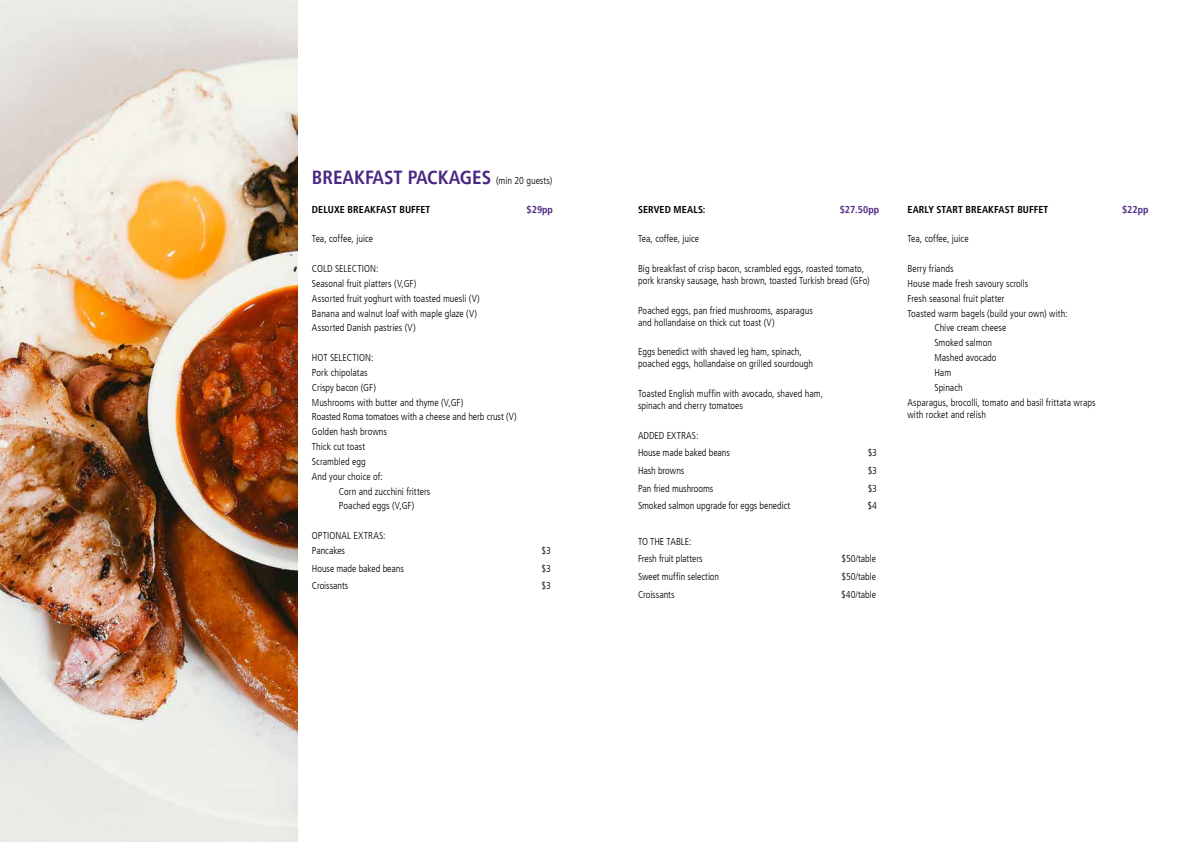
<style>
.page{position:relative;width:1191px;height:842px;background:#fff}
.page>*{position:absolute;margin:0;border:0;box-sizing:border-box;transform-origin:0 0}
.t1{font:700 condensed 19px "Frutiger LT";color:#4b2682}
.t2{font:300 condensed 10px/14.8px "Frutiger LT";color:#000}
.t3{font:700 condensed 10px "Frutiger LT";letter-spacing:.01em;color:#000}
.t4{font:700 condensed 10px "Frutiger LT";color:#4b2682}
.s1{font-weight:300;font-size:10px;color:#000}
</style>
<div class="page">
<img style="left:0;top:0;width:298px;height:842px">
<h1 class="t1" style="left:312px;top:166px;width:242px">BREAKFAST PACKAGES <span class="s1">(min 20 guests)</span></h1>
<p class="t3" style="left:312px;top:203px;width:120px">DELUXE BREAKFAST BUFFET</p>
<p class="t2" style="left:312px;top:232px;width:63px">Tea, coffee, juice</p>
<p class="t2" style="left:312px;top:261px;width:169px">COLD SELECTION:<br>Seasonal fruit platters (V,GF)<br>Assorted fruit yoghurt with toasted muesli (V)<br>Banana and walnut loaf with maple glaze (V)<br>Assorted Danish pastries (V)</p>
<p class="t2" style="left:312px;top:350px;width:63px">HOT SELECTION:</p>
<p class="t2" style="left:312px;top:365px;width:57px">Pork chipolatas</p>
<p class="t2" style="left:312px;top:380px;width:66px">Crispy bacon (GF)</p>
<p class="t2" style="left:312px;top:395px;width:153px">Mushrooms with butter and thyme (V,GF)</p>
<p class="t2" style="left:312px;top:410px;width:206px">Roasted Roma tomatoes with a cheese and herb crust (V)</p>
<p class="t2" style="left:312px;top:425px;width:77px">Golden hash browns</p>
<p class="t2" style="left:312px;top:439px;width:55px">Thick cut toast</p>
<p class="t2" style="left:312px;top:454px;width:55px">Scrambled egg</p>
<p class="t2" style="left:312px;top:469px;width:72px">And your choice of:</p>
<p class="t2" style="left:339px;top:484px;width:93px">Corn and zucchini fritters</p>
<p class="t2" style="left:339px;top:499px;width:77px">Poached eggs (V,GF)</p>
<p class="t2" style="left:312px;top:528px;width:75px">OPTIONAL EXTRAS:<br>Pancakes</p>
<p class="t4" style="left:526px;top:203px;width:28px">$29pp</p>
<p class="t4" style="left:839px;top:203px;width:41px">$27.50pp</p>
<p class="t4" style="left:1122px;top:203px;width:28px">$22pp</p>
<p class="t3" style="left:638px;top:203px;width:69px">SERVED MEALS:</p>
<p class="t2" style="left:638px;top:232px;width:63px">Tea, coffee, juice</p>
<p class="t2" style="left:638px;top:263px;width:233px;line-height:12px">Big breakfast of crisp bacon, scrambled eggs, roasted tomato, pork kransky sausage, hash brown, toasted Turkish bread (GFo)</p>
<p class="t2" style="left:638px;top:304px;width:176px;line-height:12px">Poached eggs, pan fried mushrooms, asparagus and hollandaise on thick cut toast (V)</p>
<p class="t2" style="left:638px;top:346px;width:177px;line-height:12px">Eggs benedict with shaved leg ham, spinach, poached eggs, hollandaise on grilled sourdough</p>
<p class="t2" style="left:638px;top:388px;width:187px;line-height:12px">Toasted English muffin with avocado, shaved ham, spinach and cherry tomatoes</p>
<p class="t2" style="left:638px;top:427px;width:93px;line-height:17.7px">ADDED EXTRAS:<br>House made baked beans</p>
<p class="t3" style="left:907px;top:203px;width:142px">EARLY START BREAKFAST BUFFET</p>
<p class="t2" style="left:907px;top:232px;width:63px">Tea, coffee, juice</p>
<p class="t2" style="left:907px;top:261px;width:48px">Berry friands</p>
<p class="t2" style="left:907px;top:276px;width:122px">House made fresh savoury scrolls</p>
<p class="t2" style="left:907px;top:291px;width:99px">Fresh seasonal fruit platter</p>
<p class="t2" style="left:907px;top:306px;width:162px">Toasted warm bagels (build your own) with:</p>
<p class="t2" style="left:934px;top:321px;width:74px">Chive cream cheese</p>
<p class="t2" style="left:934px;top:335px;width:59px">Smoked salmon</p>
<p class="t2" style="left:934px;top:350px;width:64px">Mashed avocado</p>
<p class="t2" style="left:934px;top:365px;width:18px">Ham</p>
<p class="t2" style="left:934px;top:380px;width:30px">Spinach</p>
<p class="t2" style="left:907px;top:395px;width:190px">Asparagus, brocolli, tomato and basil frittata wraps</p>
<p class="t2" style="left:907px;top:407px;width:80px">with rocket and relish</p>
<p class="t2" style="left:867px;top:446px;width:11px">$3</p>
<p class="t2" style="left:638px;top:463px;width:48px">Hash browns</p>
<p class="t2" style="left:867px;top:463px;width:11px">$3</p>
<p class="t2" style="left:638px;top:481px;width:77px">Pan fried mushrooms</p>
<p class="t2" style="left:867px;top:481px;width:11px">$3</p>
<p class="t2" style="left:638px;top:499px;width:154px">Smoked salmon upgrade for eggs benedict</p>
<p class="t2" style="left:867px;top:499px;width:11px">$4</p>
<p class="t2" style="left:638px;top:533px;width:66px;line-height:17.7px">TO THE TABLE:<br>Fresh fruit platters</p>
<p class="t2" style="left:541px;top:543px;width:11px">$3</p>
<p class="t2" style="left:841px;top:552px;width:36px">$50/table</p>
<p class="t2" style="left:312px;top:561px;width:93px">House made baked beans</p>
<p class="t2" style="left:541px;top:561px;width:11px">$3</p>
<p class="t2" style="left:312px;top:579px;width:38px">Croissants</p>
<p class="t2" style="left:541px;top:579px;width:11px">$3</p>
<p class="t2" style="left:638px;top:569px;width:83px">Sweet muffin selection</p>
<p class="t2" style="left:841px;top:569px;width:36px">$50/table</p>
<p class="t2" style="left:638px;top:587px;width:38px">Croissants</p>
<p class="t2" style="left:841px;top:587px;width:36px">$40/table</p>
</div>
